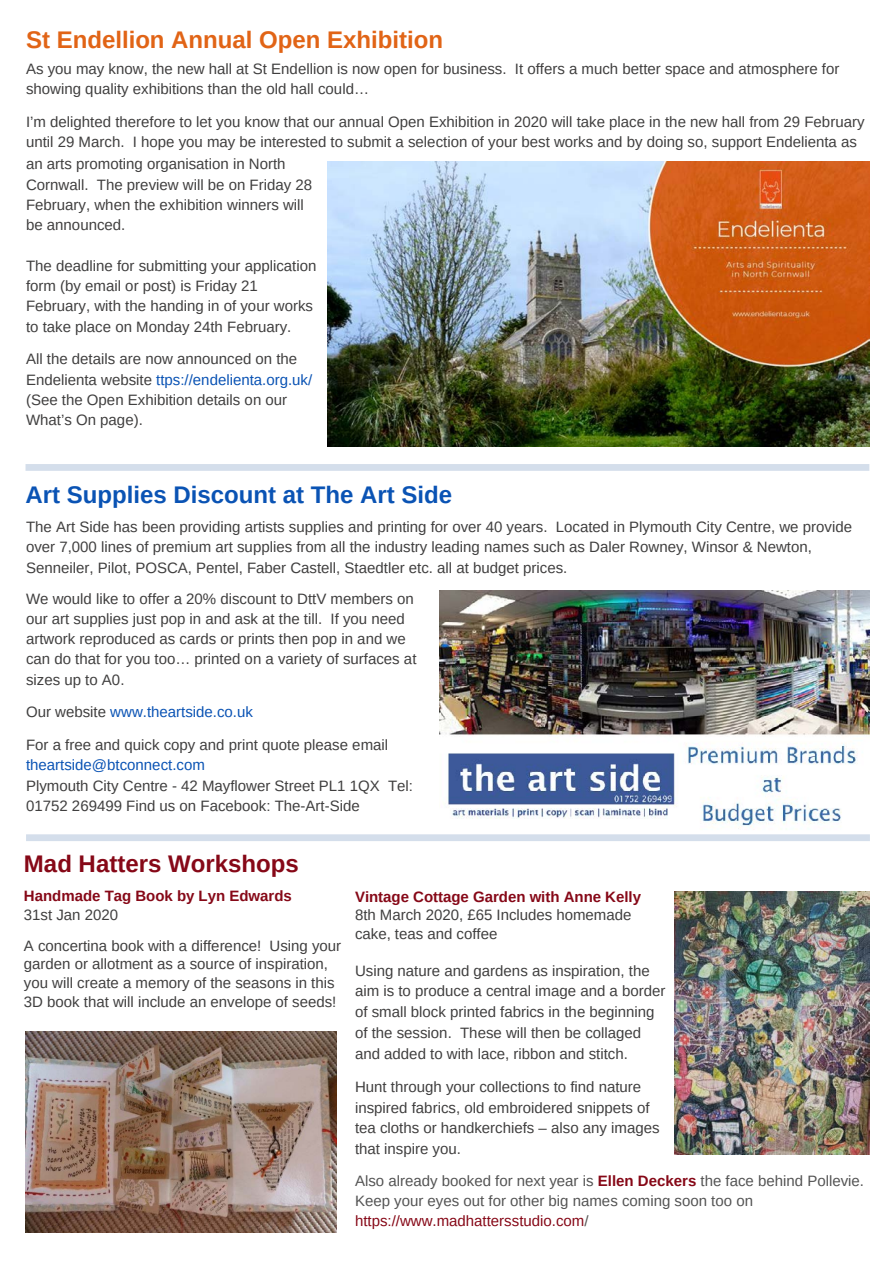
<style>
.page{position:relative;width:894px;height:1264px;background:#fff}
.page>*{position:absolute;margin:0;border:0;box-sizing:border-box;transform-origin:0 0}
.t1{font:700 24px "Arimo";color:#e16416}
.t2{font:700 24px "Arimo";color:#0a53b4}
.t3{font:700 24px "Arimo";color:#860817}
.t4{font:15px/20.2px "Arimo";color:#403f3f}
.t5{font:15px/20.2px "Arimo";color:#545454}
.t6{font:700 15px "Arimo";color:#860817}
.t7{font:15px "Arimo";color:#0a53b4}
.s1{color:#0a53b4}
.s2{font-weight:700;color:#860817}
.s3{color:#860817}
</style>
<div class="page">
<div style="left:26px;top:464px;width:843px;height:7px;background:#d4deeb"></div>
<img style="left:327px;top:161px;width:542px;height:285px">
<img style="left:439px;top:590px;width:430px;height:238px">
<svg style="left:26px;top:834px;width:843px;height:7px;background:#d6dfeb"></svg>
<img style="left:26px;top:1031px;width:310px;height:201px">
<img style="left:674px;top:891px;width:195px;height:263px">
<h1 class="t1" style="left:26px;top:26px;width:418px">St Endellion Annual Open Exhibition</h1>
<p class="t4" style="left:26px;top:59px;width:814px">As you may know, the new hall at St Endellion is now open for business. It offers a much better space and atmosphere for showing quality exhibitions than the old hall could…</p>
<p class="t4" style="left:26px;top:112px;width:839px">I’m delighted therefore to let you know that our annual Open Exhibition in 2020 will take place in the new hall from 29 February until 29 March. I hope you may be interested to submit a selection of your best works and by doing so, support Endelienta as</p>
<p class="t4" style="left:26px;top:154px;width:287px">an arts promoting organisation in North Cornwall. The preview will be on Friday 28<br>February, when the exhibition winners will be announced.</p>
<p class="t4" style="left:26px;top:255px;width:292px">The deadline for submitting your application form (by email or post) is Friday 21<br>February, with the handing in of your works to take place on Monday 24th February.</p>
<p class="t4" style="left:26px;top:349px;width:288px">All the details are now announced on the Endelienta website <span class="s1">ttps://endelienta.org.uk/ </span>(See the Open Exhibition details on our What’s On page).</p>
<h1 class="t2" style="left:26px;top:481px;width:428px">Art Supplies Discount at The Art Side</h1>
<p class="t4" style="left:26px;top:516px;width:827px">The Art Side has been providing artists supplies and printing for over 40 years. Located in Plymouth City Centre, we provide over 7,000 lines of premium art supplies from all the industry leading names such as Daler Rowney, Winsor &amp; Newton,<br>Senneiler, Pilot, POSCA, Pentel, Faber Castell, Staedtler etc. all at budget prices.</p>
<p class="t4" style="left:26px;top:588px;width:392px">We would like to offer a 20% discount to DttV members on our art supplies just pop in and ask at the till. If you need artwork reproduced as cards or prints then pop in and we can do that for you too… printed on a variety of surfaces at sizes up to A0.</p>
<p class="t4" style="left:26px;top:695px;width:363px;line-height:32.7px">Our website <span class="s1">www.theartside.co.uk<br></span>For a free and quick copy and print quote please email</p>
<p class="t7" style="left:26px;top:756px;width:180px">theartside@btconnect.com</p>
<p class="t4" style="left:26px;top:775px;width:388px">Plymouth City Centre - 42 Mayflower Street PL1 1QX Tel:<br>01752 269499 Find us on Facebook: The-Art-Side</p>
<h1 class="t3" style="left:24px;top:849px;width:276px">Mad Hatters Workshops</h1>
<p class="t6" style="left:24px;top:887px;width:269px">Handmade Tag Book by Lyn Edwards</p>
<p class="t4" style="left:24px;top:899px;width:318px;line-height:30.9px">31st Jan 2020<br>A concertina book with a difference! Using your</p>
<p class="t4" style="left:24px;top:954px;width:314px;line-height:18.8px">garden or allotment as a source of inspiration, you will create a memory of the seasons in this<br>3D book that will include an envelope of seeds!</p>
<p class="t6" style="left:355px;top:888px;width:287px">Vintage Cottage Garden with Anne Kelly</p>
<p class="t4" style="left:355px;top:905px;width:278px;line-height:18.8px">8th March 2020, £65 Includes homemade cake, teas and coffee</p>
<p class="t4" style="left:355px;top:959px;width:312px;line-height:20.7px">Using nature and gardens as inspiration, the aim is to produce a central image and a border of small block printed fabrics in the beginning of the session. These will then be collaged and added to with lace, ribbon and stitch.</p>
<p class="t4" style="left:355px;top:1076px;width:306px;line-height:20.7px">Hunt through your collections to find nature inspired fabrics, old embroidered snippets of tea cloths or handkerchiefs – also any images that inspire you.</p>
<p class="t5" style="left:355px;top:1170px;width:510px">Also already booked for next year is <span class="s2">Ellen Deckers</span> the face behind Pollevie.<br>Keep your eyes out for other big names coming soon too on <span class="s3">https://www.madhattersstudio.com</span>/</p>
</div>
